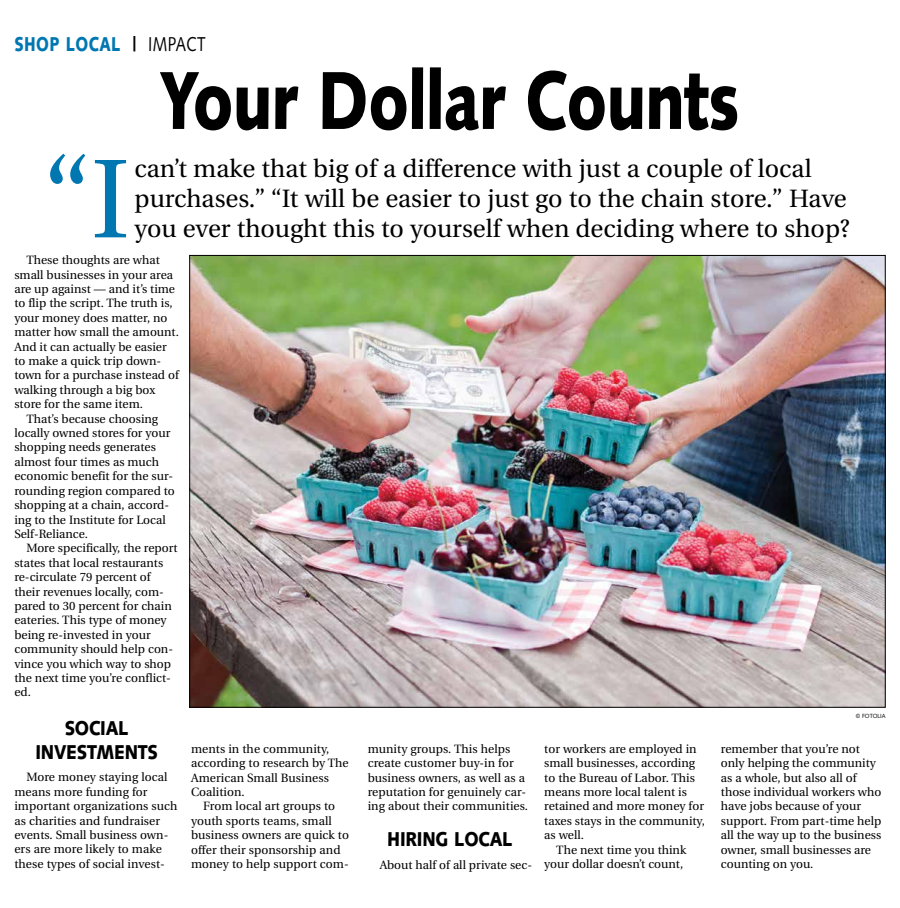
<style>
.page{position:relative;width:900px;height:908px;background:#fff}
.page>*{position:absolute;margin:0;border:0;box-sizing:border-box;transform-origin:0 0}
.t1{font:111.7px "Utopia";color:#0077b1}
.t2{font:900 82px "Syntax";letter-spacing:-.015em;color:#000;scale:.77 1}
.t3{font:25px/30px "Utopia";color:#000}
.t4{font:900 20px/24px "Syntax";letter-spacing:-.015em;color:#000;text-align:center;scale:.86 1}
.t5{font:900 20px "Syntax";letter-spacing:.025em;color:#0077b1;scale:.77 1}
.t6{font:12px/14.4px "Utopia";color:#000}
.t7{font:6px "Syntax";letter-spacing:-.01em;color:#000;scale:.95 1}
.s1{color:#000}
.s2{font-weight:400;color:#000}
</style>
<div class="page">
<img style="left:191px;top:257px;width:693px;height:448px">
<h3 class="t5" style="left:14px;top:32px;width:250px">SHOP LOCAL <span class="s1">|</span> <span class="s2">IMPACT</span></h3>
<h2 class="t2" style="left:161px;top:52px;width:753px">Your Dollar Counts</h2>
<h1 class="t1" style="left:42px;top:138px;width:89px">“I</h1>
<h3 class="t3" style="left:135px;top:154px;width:717px">can’t make that big of a difference with just a couple of local purchases.” “It will be easier to just go to the chain store.” Have you ever thought this to yourself when deciding where to shop?</h3>
<p class="t6" style="left:26px;top:253px;width:135px">These thoughts are what</p>
<p class="t6" style="left:14px;top:267px;width:160px">small businesses in your area</p>
<p class="t6" style="left:14px;top:282px;width:162px">are up against — and it’s time</p>
<p class="t6" style="left:14px;top:296px;width:160px">to flip the script. The truth is,</p>
<p class="t6" style="left:14px;top:310px;width:155px">your money does matter, no</p>
<p class="t6" style="left:14px;top:325px;width:166px">matter how small the amount.</p>
<p class="t6" style="left:14px;top:339px;width:154px">And it can actually be easier</p>
<p class="t6" style="left:14px;top:354px;width:148px">to make a quick trip down-</p>
<p class="t6" style="left:14px;top:368px;width:166px">town for a purchase instead of</p>
<p class="t6" style="left:14px;top:382px;width:142px">walking through a big box</p>
<p class="t6" style="left:14px;top:397px;width:130px">store for the same item.</p>
<p class="t6" style="left:26px;top:411px;width:133px">That’s because choosing</p>
<p class="t6" style="left:14px;top:426px;width:158px">locally owned stores for your</p>
<p class="t6" style="left:14px;top:440px;width:143px">shopping needs generates</p>
<p class="t6" style="left:14px;top:454px;width:146px">almost four times as much</p>
<p class="t6" style="left:14px;top:469px;width:160px">economic benefit for the sur-</p>
<p class="t6" style="left:14px;top:483px;width:162px">rounding region compared to</p>
<p class="t6" style="left:14px;top:498px;width:156px">shopping at a chain, accord-</p>
<p class="t6" style="left:14px;top:512px;width:153px">ing to the Institute for Local</p>
<p class="t6" style="left:14px;top:526px;width:75px">Self-Reliance.</p>
<p class="t6" style="left:26px;top:541px;width:153px">More specifically, the report</p>
<p class="t6" style="left:14px;top:555px;width:150px">states that local restaurants</p>
<p class="t6" style="left:14px;top:570px;width:138px">re-circulate 79 percent of</p>
<p class="t6" style="left:14px;top:584px;width:151px">their revenues locally, com-</p>
<p class="t6" style="left:14px;top:598px;width:159px">pared to 30 percent for chain</p>
<p class="t6" style="left:14px;top:613px;width:154px">eateries. This type of money</p>
<p class="t6" style="left:14px;top:627px;width:138px">being re-invested in your</p>
<p class="t6" style="left:14px;top:642px;width:160px">community should help con-</p>
<p class="t6" style="left:14px;top:656px;width:158px">vince you which way to shop</p>
<p class="t6" style="left:14px;top:670px;width:158px">the next time you’re conflict-</p>
<p class="t6" style="left:14px;top:685px;width:18px">ed.</p>
<h3 class="t4" style="left:35px;top:715px;width:144px">SOCIAL<br>INVESTMENTS</h3>
<p class="t6" style="left:14px;top:770px;width:165px;text-indent:12px">More money staying local means more funding for important organizations such as charities and fundraiser events. Small business own&shy;ers are more likely to make these types of social invest-</p>
<p class="t7" style="left:856px;top:712px;width:33px">© FOTOLIA</p>
<p class="t6" style="left:721px;top:741px;width:162px">remember that you’re not only helping the community as a whole, but also all of those individual workers who have jobs because of your support. From part-time help all the way up to the business owner, small businesses are counting on you.</p>
<p class="t6" style="left:191px;top:741px;width:159px">ments in the community, according to research by The<br>American Small Business<br>Coalition.</p>
<p class="t6" style="left:191px;top:799px;width:160px;text-indent:12px">From local art groups to youth sports teams, small business owners are quick to offer their sponsorship and money to help support com-</p>
<p class="t6" style="left:368px;top:741px;width:162px">munity groups. This helps create customer buy-in for business owners, as well as a reputation for genuinely car&shy;ing about their communities.</p>
<h3 class="t4" style="left:387px;top:826px;width:147px">HIRING LOCAL</h3>
<p class="t6" style="left:380px;top:857px;width:154px">About half of all private sec-</p>
<p class="t6" style="left:544px;top:741px;width:154px">tor workers are employed in</p>
<p class="t6" style="left:544px;top:756px;width:152px">small businesses, according</p>
<p class="t6" style="left:544px;top:770px;width:152px">to the Bureau of Labor. This</p>
<p class="t6" style="left:544px;top:784px;width:144px">means more local talent is</p>
<p class="t6" style="left:544px;top:799px;width:161px">retained and more money for</p>
<p class="t6" style="left:544px;top:813px;width:162px">taxes stays in the community,</p>
<p class="t6" style="left:544px;top:828px;width:41px">as well.</p>
<p class="t6" style="left:556px;top:842px;width:132px">The next time you think</p>
<p class="t6" style="left:544px;top:856px;width:140px">your dollar doesn’t count,</p>
</div>
